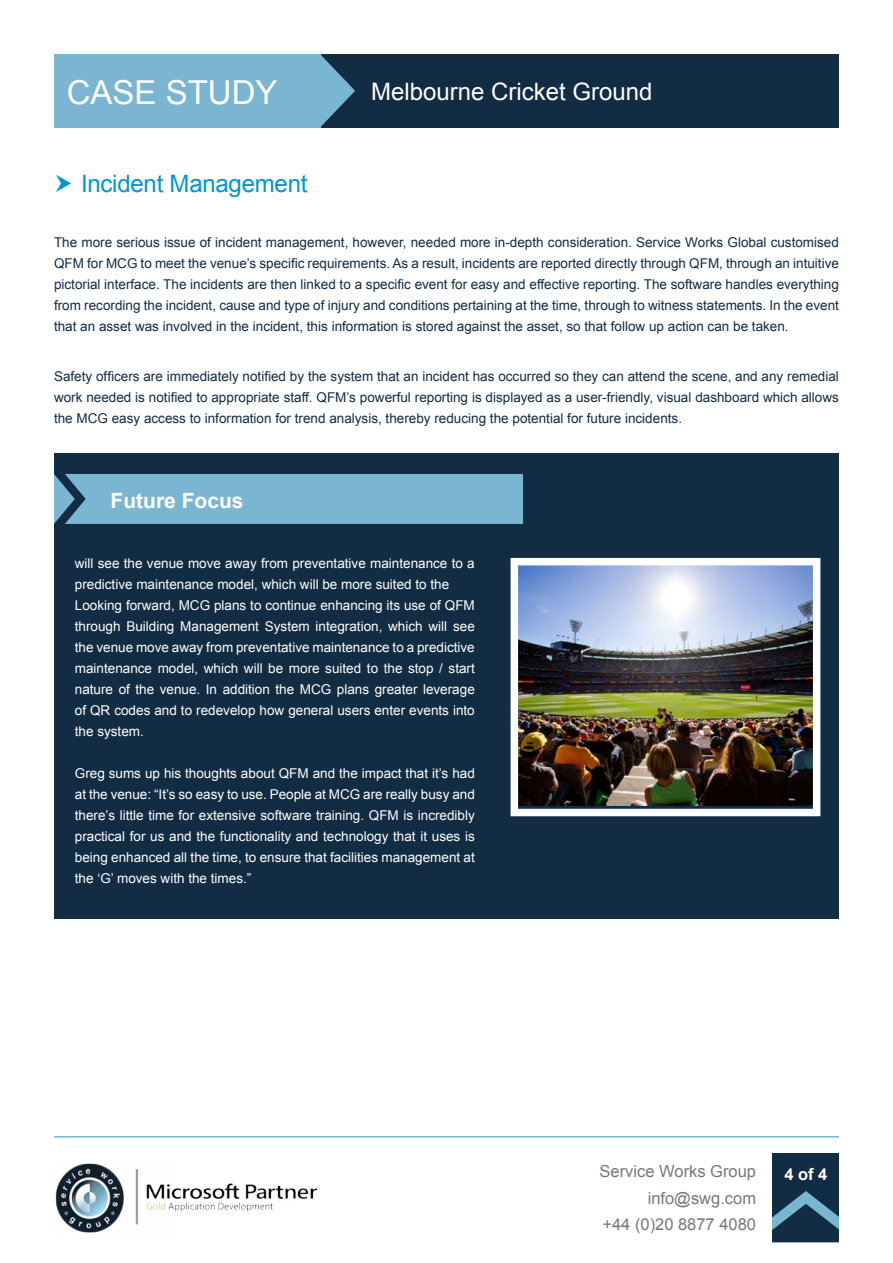
<style>
.page{position:relative;width:893px;height:1263px;background:#fff}
.page>*{position:absolute;margin:0;border:0;box-sizing:border-box;transform-origin:0 0}
.t1{font:33px "Arial";color:#fff}
.t2{font:24px "Arial";color:#fff}
.t3{font:24px "Arial";letter-spacing:-.01em;color:#0096d0}
.t4{font:700 21px "Arial";color:#fff}
.t5{font:16.5px/26.5px "Arial";color:#73797c;text-align:right}
.t6{font:700 16.5px "Arial";color:#fff}
.t7{font:13.5px/21px "Arial";color:#112c43;text-align:justify}
.t8{font:13.5px/21px "Arial";color:#fff}
</style>
<div class="page">
<div style="left:54px;top:54px;width:267px;height:74px;background:#7ab6d2"></div>
<div style="left:321px;top:54px;width:518px;height:74px;background:#112c43"></div>
<svg style="left:321px;top:55px;width:34px;height:72px"></svg>
<div style="left:772px;top:1153px;width:67px;height:84px;background:#112c43"></div>
<svg style="left:772px;top:1191px;width:67px;height:51px"></svg>
<img style="left:55px;top:1163px;width:263px;height:70px">
<hr style="left:54px;top:1136px;width:785px;height:1px;background:#7ab6d2">
<div style="left:54px;top:453px;width:785px;height:465px;background:#112c43"></div>
<div style="left:54px;top:474px;width:469px;height:50px;background:#7ab6d2"></div>
<img style="left:520px;top:567px;width:291px;height:239px">
<div style="left:511px;top:558px;width:309px;height:258px;border:8px solid #fff"></div>
<h1 class="t1" style="left:67px;top:71px;width:212px">CASE STUDY</h1>
<h2 class="t2" style="left:371px;top:75px;width:283px">Melbourne Cricket Ground</h2>
<h2 class="t3" style="left:81px;top:168px;width:228px">Incident Management</h2>
<p class="t7" style="left:54px;top:232px;width:786px">The more serious issue of incident management, however, needed more in-depth consideration. Service Works Global customised QFM for MCG to meet the venue’s specific requirements. As a result, incidents are reported directly through QFM, through an intuitive pictorial interface. The incidents are then linked to a specific event for easy and effective reporting. The software handles everything from recording the incident, cause and type of injury and conditions pertaining at the time, through to witness statements. In the event that an asset was involved in the incident, this information is stored against the asset, so that follow up action can be taken.</p>
<p class="t7" style="left:54px;top:366px;width:786px">Safety officers are immediately notified by the system that an incident has occurred so they can attend the scene, and any remedial work needed is notified to appropriate staff. QFM’s powerful reporting is displayed as a user-friendly, visual dashboard which allows the MCG easy access to information for trend analysis, thereby reducing the potential for future incidents.</p>
<h3 class="t4" style="left:111px;top:486px;width:135px">Future Focus</h3>
<p class="t8" style="left:75px;top:553px;width:401px">will see the venue move away from preventative maintenance to a predictive maintenance model, which will be more suited to the Looking forward, MCG plans to continue enhancing its use of QFM through Building Management System integration, which will see the venue move away from preventative maintenance to a predictive maintenance model, which will be more suited to the stop / start nature of the venue. In addition the MCG plans greater leverage of QR codes and to redevelop how general users enter events into the system.</p>
<p class="t8" style="left:75px;top:763px;width:401px;text-align:justify">Greg sums up his thoughts about QFM and the impact that it’s had at the venue: “It’s so easy to use. People at MCG are really busy and there’s little time for extensive software training. QFM is incredibly practical for us and the functionality and technology that it uses is being enhanced all the time, to ensure that facilities management at the ‘G’ moves with the times.”</p>
<p class="t5" style="left:600px;top:1158px;width:158px">Service Works Group info@swg.com<br>+44 (0)20 8877 4080</p>
<p class="t6" style="left:784px;top:1164px;width:45px">4 of 4</p>
</div>
